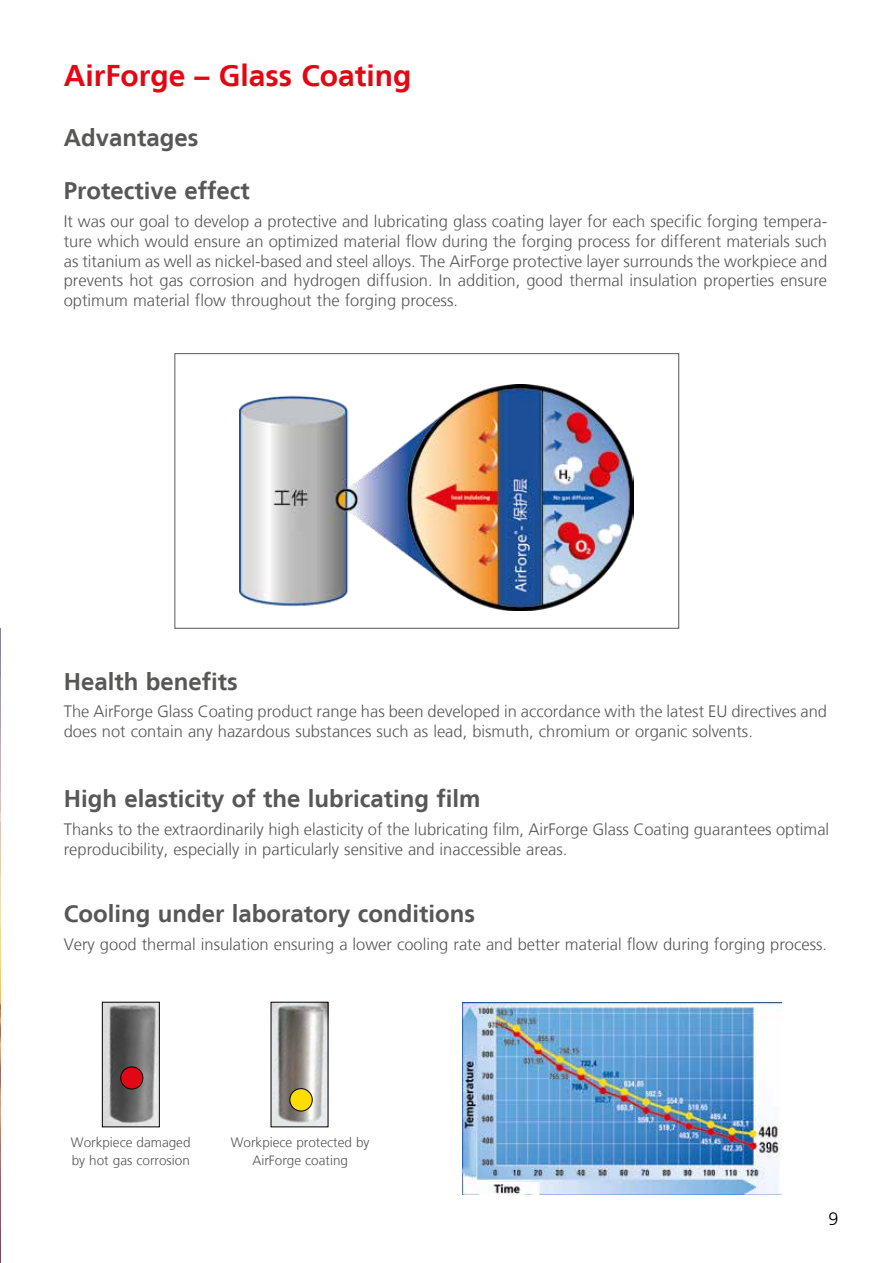
<style>
.page{position:relative;width:893px;height:1263px;background:#fff}
.page>*{position:absolute;margin:0;border:0;box-sizing:border-box;transform-origin:0 0}
.t1{font:700 30px "Frutiger LT";color:#e30613}
.t2{font:700 24px "Frutiger LT";color:#575756}
.t3{font:300 18px "Frutiger LT Std";color:#000}
.t4{font:300 16.5px/19.8px "Frutiger LT";color:#575756}
.t5{font:300 13.5px/18px "Frutiger LT";color:#575756}
</style>
<div class="page">
<img style="left:104px;top:1004px;width:54px;height:121px">
<div style="left:102px;top:1002px;width:58px;height:125px;border:1px solid #000"></div>
<img style="left:273px;top:1004px;width:53px;height:121px">
<div style="left:121px;top:1067px;width:22px;height:22px;background:#e30613;border-radius:50%"></div>
<div style="left:120px;top:1066px;width:23px;height:23px;border:1px solid #000;border-radius:50%"></div>
<div style="left:290px;top:1089px;width:22px;height:22px;background:#fd0;border-radius:50%"></div>
<div style="left:290px;top:1088px;width:23px;height:23px;border:1px solid #000;border-radius:50%"></div>
<img style="left:239px;top:384px;width:395px;height:227px">
<img style="left:462px;top:1002px;width:320px;height:192px">
<div style="left:174px;top:353px;width:505px;height:276px;border:1px solid #575756"></div>
<img style="left:0;top:629px;width:1px;height:634px">
<h1 class="t1" style="left:64px;top:58px;width:349px">AirForge – Glass Coating</h1>
<h2 class="t2" style="left:64px;top:123px;width:136px">Advantages</h2>
<h2 class="t2" style="left:64px;top:176px;width:188px">Protective effect</h2>
<p class="t4" style="left:64px;top:212px;width:765px;text-align:justify">It was our goal to develop a protective and lubricating glass coating layer for each specific forging tempera&shy;ture which would ensure an optimized material flow during the forging process for different materials such as titanium as well as nickel-based and steel alloys. The AirForge protective layer surrounds the workpiece and prevents hot gas corrosion and hydrogen diffusion. In addition, good thermal insulation properties ensure optimum material flow throughout the forging process.</p>
<h2 class="t2" style="left:64px;top:668px;width:176px">Health benefits</h2>
<p class="t4" style="left:64px;top:701px;width:765px">The AirForge Glass Coating product range has been developed in accordance with the latest EU directives and does not contain any hazardous substances such as lead, bismuth, chromium or organic solvents.</p>
<h2 class="t2" style="left:64px;top:784px;width:418px">High elasticity of the lubricating film</h2>
<p class="t4" style="left:64px;top:819px;width:767px">Thanks to the extraordinarily high elasticity of the lubricating film, AirForge Glass Coating guarantees optimal reproducibility, especially in particularly sensitive and inaccessible areas.</p>
<h2 class="t2" style="left:64px;top:899px;width:413px">Cooling under laboratory conditions</h2>
<p class="t4" style="left:64px;top:935px;width:765px">Very good thermal insulation ensuring a lower cooling rate and better material flow during forging process.</p>
<p class="t5" style="left:71px;top:1133px;width:121px">Workpiece damaged by hot gas corrosion</p>
<p class="t5" style="left:231px;top:1133px;width:140px;text-align:center">Workpiece protected by<br>AirForge coating</p>
<p class="t3" style="left:828px;top:1208px;width:12px">9</p>
</div>
